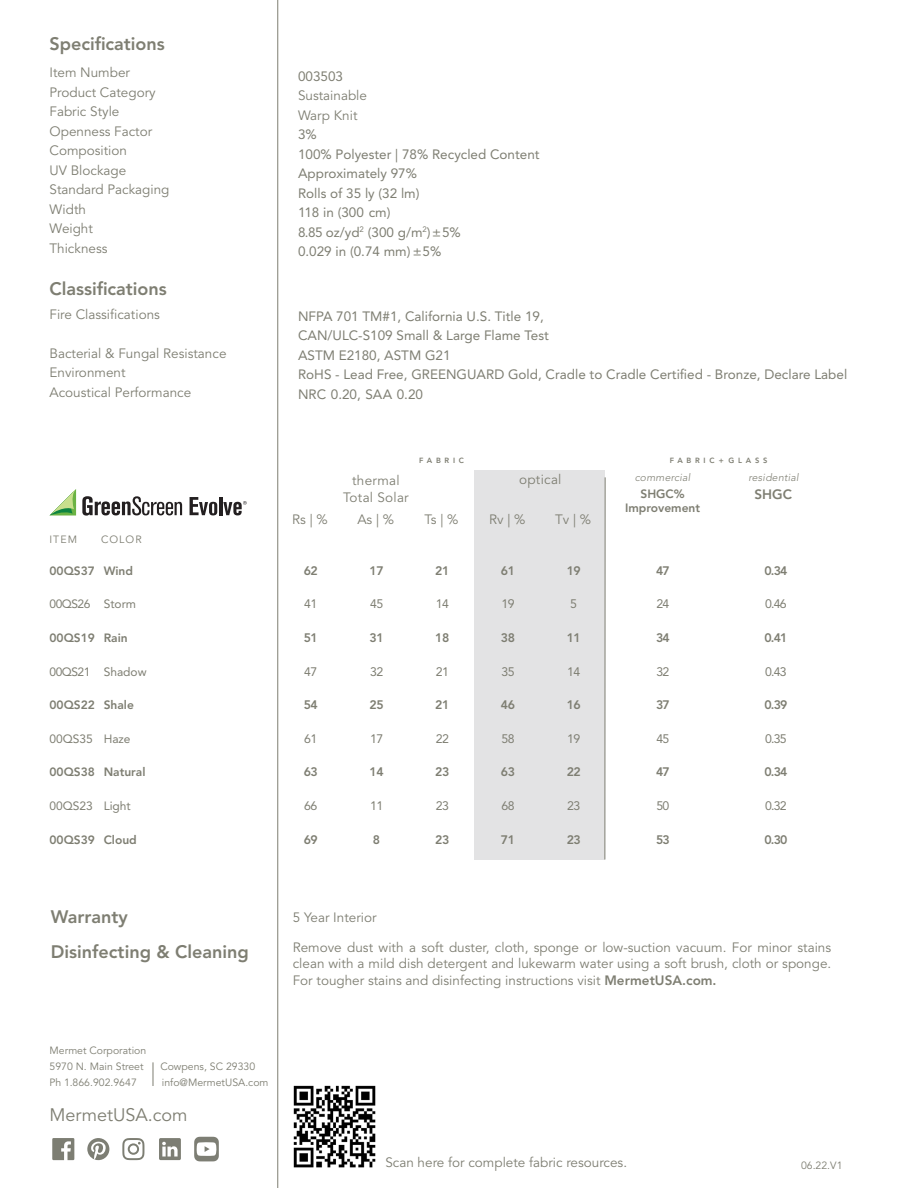
<style>
.page{position:relative;width:918px;height:1188px;background:#fff}
.page>*{position:absolute;margin:0;border:0;box-sizing:border-box;transform-origin:0 0}
.t1{font:800 18px "Avenir LT Std";color:#7e7e72}
.t2{font:18px "Avenir LT Std";color:#7e7e72}
.t3{font:13.5px/19.5px "Avenir LT Std";color:#7e7e72}
.t4{font:13.5px/19.5px "Avenir LT Std";color:#7e7e72}
.t5{font:13.5px "Avenir LT Std";letter-spacing:.02em;color:#7e7e72}
.t6{font:800 13.5px "Avenir LT Std";color:#7e7e72}
.t7{font:800 12.3px "Avenir LT Std";letter-spacing:-.04em;color:#7e7e72}
.t8{font:12.3px "Avenir LT Std";letter-spacing:-.04em;color:#7e7e72}
.t9{font:800 12px/13.5px "Avenir LT Std";color:#7e7e72;text-align:center}
.t10{font:12px "Avenir LT Std";color:#7e7e72}
.t11{font:10.5px "Avenir LT Std";color:#7e7e72}
.t12{font:italic 300 10.5px "Avenir LT Std";letter-spacing:.02em;color:#7e7e72}
.t13{font:800 7.5px "Avenir LT Std";letter-spacing:.5em;color:#7e7e72}
.s1{font-style:inherit}
.s2{font-weight:800}
</style>
<div class="page">
<hr style="left:278px;top:0;width:1px;height:1188px;background:#7e7e72">
<svg style="left:52px;top:1138px;width:22px;height:22px"></svg>
<svg style="left:87px;top:1138px;width:22px;height:22px"></svg>
<svg style="left:122px;top:1138px;width:22px;height:22px"></svg>
<svg style="left:159px;top:1138px;width:22px;height:22px"></svg>
<svg style="left:194px;top:1137px;width:25px;height:24px"></svg>
<svg style="left:153px;top:1062px;width:1px;height:24px"></svg>
<img style="left:293px;top:1085px;width:83px;height:83px">
<div style="left:474px;top:470px;width:131px;height:390px;background:#e3e3e4"></div>
<hr style="left:605px;top:477px;width:1px;height:383px;background:#7e7e72">
<svg style="left:190px;top:497px;width:27px;height:18px"></svg>
<hr style="left:219px;top:497px;width:3px;height:18px;background:#231f20">
<svg style="left:223px;top:501px;width:24px;height:14px"></svg>
<svg style="left:82px;top:496px;width:100px;height:20px"></svg>
<svg style="left:50px;top:489px;width:26px;height:27px"></svg>
<p class="t1" style="left:50px;top:33px;width:117px">Specifications</p>
<p class="t3" style="left:50px;top:63px;width:108px">Item Number<br>Product Category<br>Fabric Style</p>
<p class="t3" style="left:50px;top:122px;width:104px">Openness Factor</p>
<p class="t3" style="left:50px;top:141px;width:79px">Composition</p>
<p class="t3" style="left:50px;top:161px;width:78px">UV Blockage</p>
<p class="t3" style="left:50px;top:180px;width:122px">Standard Packaging</p>
<p class="t3" style="left:50px;top:200px;width:38px">Width</p>
<p class="t3" style="left:50px;top:219px;width:45px">Weight</p>
<p class="t3" style="left:50px;top:239px;width:60px">Thickness</p>
<p class="t1" style="left:50px;top:278px;width:119px">Classifications</p>
<p class="t3" style="left:50px;top:305px;width:112px">Fire Classifications</p>
<p class="t3" style="left:50px;top:344px;width:179px">Bacterial &amp; Fungal Resistance</p>
<p class="t3" style="left:50px;top:363px;width:78px">Environment</p>
<p class="t3" style="left:50px;top:383px;width:143px">Acoustical Performance</p>
<p class="t11" style="left:50px;top:534px;width:29px">ITEM</p>
<p class="t11" style="left:101px;top:534px;width:42px">COLOR</p>
<p class="t3" style="left:298px;top:67px;width:70px"><span class="s1">003503<br></span>Sustainable<br>Warp Knit</p>
<p class="t4" style="left:298px;top:125px;width:20px">3%</p>
<p class="t4" style="left:298px;top:145px;width:243px">100% Polyester | 78% Recycled Content</p>
<p class="t4" style="left:298px;top:164px;width:121px">Approximately 97%</p>
<p class="t4" style="left:298px;top:184px;width:123px">Rolls of 35 ly (32 lm)</p>
<p class="t4" style="left:298px;top:203px;width:94px">118 in (300 cm)</p>
<p class="t4" style="left:298px;top:223px;width:164px">8.85 oz/yd<sup>2</sup> (300 g/m<sup>2</sup>) ±5%</p>
<p class="t4" style="left:298px;top:242px;width:145px">0.029 in (0.74 mm) ±5%</p>
<p class="t4" style="left:298px;top:307px;width:252px">NFPA 701 TM#1, California U.S. Title 19,<br>CAN/ULC-S109 Small &amp; Large Flame Test</p>
<p class="t4" style="left:298px;top:346px;width:154px">ASTM E2180, ASTM G21</p>
<p class="t4" style="left:298px;top:365px;width:551px">RoHS - Lead Free, GREENGUARD Gold, Cradle to Cradle Certified - Bronze, Declare Label</p>
<p class="t4" style="left:298px;top:385px;width:127px">NRC 0.20, SAA 0.20</p>
<p class="t13" style="left:419px;top:456px;width:46px">FABRIC</p>
<p class="t13" style="left:670px;top:456px;width:99px">FABRIC+ GLASS</p>
<p class="t5" style="left:352px;top:473px;width:49px">thermal</p>
<p class="t5" style="left:343px;top:489px;width:67px">Total Solar</p>
<p class="t5" style="left:519px;top:471px;width:44px">optical</p>
<p class="t3" style="left:292px;top:510px;width:37px">Rs | %</p>
<p class="t3" style="left:357px;top:510px;width:38px">As | %</p>
<p class="t3" style="left:425px;top:510px;width:35px">Ts | %</p>
<p class="t3" style="left:489px;top:510px;width:38px">Rv | %</p>
<p class="t3" style="left:555px;top:510px;width:38px">Tv | %</p>
<p class="t12" style="left:635px;top:472px;width:57px">commercial</p>
<p class="t9" style="left:625px;top:487px;width:77px">SHGC%<br>Improvement</p>
<p class="t12" style="left:748px;top:472px;width:52px">residential</p>
<p class="t6" style="left:755px;top:487px;width:39px">SHGC</p>
<p class="t9" style="left:50px;top:564px;width:47px">00QS37</p>
<p class="t9" style="left:104px;top:564px;width:31px">Wind</p>
<p class="t7" style="left:304px;top:563px;width:16px">62</p>
<p class="t7" style="left:370px;top:563px;width:16px">17</p>
<p class="t7" style="left:435px;top:563px;width:16px">21</p>
<p class="t7" style="left:501px;top:563px;width:16px">61</p>
<p class="t7" style="left:567px;top:563px;width:16px">19</p>
<p class="t7" style="left:656px;top:563px;width:15px">47</p>
<p class="t7" style="left:764px;top:563px;width:24px">0.34</p>
<p class="t10" style="left:50px;top:597px;width:42px">00QS26</p>
<p class="t10" style="left:104px;top:597px;width:34px">Storm</p>
<p class="t8" style="left:304px;top:597px;width:15px">41</p>
<p class="t8" style="left:370px;top:597px;width:15px">45</p>
<p class="t8" style="left:436px;top:597px;width:15px">14</p>
<p class="t8" style="left:501px;top:597px;width:15px">19</p>
<p class="t8" style="left:570px;top:597px;width:8px">5</p>
<p class="t8" style="left:657px;top:597px;width:14px">24</p>
<p class="t8" style="left:765px;top:597px;width:23px">0.46</p>
<p class="t9" style="left:50px;top:631px;width:47px">00QS19</p>
<p class="t9" style="left:104px;top:631px;width:26px">Rain</p>
<p class="t7" style="left:304px;top:631px;width:16px">51</p>
<p class="t7" style="left:370px;top:631px;width:16px">31</p>
<p class="t7" style="left:435px;top:631px;width:16px">18</p>
<p class="t7" style="left:501px;top:631px;width:16px">38</p>
<p class="t7" style="left:567px;top:631px;width:16px">11</p>
<p class="t7" style="left:656px;top:631px;width:15px">34</p>
<p class="t7" style="left:764px;top:631px;width:24px">0.41</p>
<p class="t10" style="left:50px;top:664px;width:42px">00QS21</p>
<p class="t10" style="left:104px;top:664px;width:44px">Shadow</p>
<p class="t8" style="left:304px;top:664px;width:15px">47</p>
<p class="t8" style="left:370px;top:664px;width:15px">32</p>
<p class="t8" style="left:436px;top:664px;width:15px">21</p>
<p class="t8" style="left:501px;top:664px;width:15px">35</p>
<p class="t8" style="left:567px;top:664px;width:15px">14</p>
<p class="t8" style="left:657px;top:664px;width:14px">32</p>
<p class="t8" style="left:765px;top:664px;width:23px">0.43</p>
<p class="t9" style="left:50px;top:698px;width:47px">00QS22</p>
<p class="t9" style="left:104px;top:698px;width:32px">Shale</p>
<p class="t7" style="left:304px;top:698px;width:16px">54</p>
<p class="t7" style="left:370px;top:698px;width:16px">25</p>
<p class="t7" style="left:435px;top:698px;width:16px">21</p>
<p class="t7" style="left:501px;top:698px;width:16px">46</p>
<p class="t7" style="left:567px;top:698px;width:16px">16</p>
<p class="t7" style="left:656px;top:698px;width:15px">37</p>
<p class="t7" style="left:764px;top:698px;width:24px">0.39</p>
<p class="t10" style="left:50px;top:732px;width:45px">00QS35</p>
<p class="t10" style="left:104px;top:732px;width:28px">Haze</p>
<p class="t8" style="left:304px;top:731px;width:15px">61</p>
<p class="t8" style="left:370px;top:731px;width:15px">17</p>
<p class="t8" style="left:436px;top:731px;width:15px">22</p>
<p class="t8" style="left:501px;top:731px;width:15px">58</p>
<p class="t8" style="left:567px;top:731px;width:15px">19</p>
<p class="t8" style="left:657px;top:731px;width:14px">45</p>
<p class="t8" style="left:765px;top:731px;width:23px">0.35</p>
<p class="t9" style="left:50px;top:765px;width:47px">00QS38</p>
<p class="t9" style="left:104px;top:765px;width:43px">Natural</p>
<p class="t7" style="left:304px;top:765px;width:16px">63</p>
<p class="t7" style="left:370px;top:765px;width:16px">14</p>
<p class="t7" style="left:435px;top:765px;width:16px">23</p>
<p class="t7" style="left:501px;top:765px;width:16px">63</p>
<p class="t7" style="left:567px;top:765px;width:16px">22</p>
<p class="t7" style="left:656px;top:765px;width:15px">47</p>
<p class="t7" style="left:764px;top:765px;width:24px">0.34</p>
<p class="t10" style="left:50px;top:799px;width:45px">00QS23</p>
<p class="t10" style="left:104px;top:799px;width:29px">Light</p>
<p class="t8" style="left:304px;top:799px;width:15px">66</p>
<p class="t8" style="left:370px;top:799px;width:15px">11</p>
<p class="t8" style="left:436px;top:799px;width:15px">23</p>
<p class="t8" style="left:501px;top:799px;width:15px">68</p>
<p class="t8" style="left:567px;top:799px;width:15px">23</p>
<p class="t8" style="left:657px;top:799px;width:14px">50</p>
<p class="t8" style="left:765px;top:799px;width:23px">0.32</p>
<p class="t9" style="left:50px;top:833px;width:47px">00QS39</p>
<p class="t9" style="left:104px;top:833px;width:35px">Cloud</p>
<p class="t7" style="left:304px;top:832px;width:16px">69</p>
<p class="t7" style="left:373px;top:832px;width:9px">8</p>
<p class="t7" style="left:435px;top:832px;width:16px">23</p>
<p class="t7" style="left:501px;top:832px;width:16px">71</p>
<p class="t7" style="left:567px;top:832px;width:16px">23</p>
<p class="t7" style="left:656px;top:832px;width:15px">53</p>
<p class="t7" style="left:764px;top:832px;width:24px">0.30</p>
<p class="t1" style="left:51px;top:906px;width:79px">Warranty</p>
<p class="t1" style="left:51px;top:941px;width:199px">Disinfecting &amp; Cleaning</p>
<p class="t11" style="left:50px;top:1044px;width:98px">Mermet Corporation</p>
<p class="t11" style="left:50px;top:1060px;width:96px">5970 N. Main Street</p>
<p class="t11" style="left:160px;top:1060px;width:96px">Cowpens, SC 29330</p>
<p class="t11" style="left:50px;top:1076px;width:89px">Ph 1.866.902.9647</p>
<p class="t11" style="left:162px;top:1076px;width:108px">info@MermetUSA.com</p>
<p class="t2" style="left:50px;top:1104px;width:140px">MermetUSA.com</p>
<p class="t3" style="left:293px;top:908px;width:85px">5 Year Interior</p>
<p class="t3" style="left:293px;top:939px;width:540px;line-height:16.5px;text-align:justify">Remove dust with a soft duster, cloth, sponge or low-suction vacuum. For minor stains clean with a mild dish detergent and lukewarm water using a soft brush, cloth or sponge.<br>For tougher stains and disinfecting instructions visit <span class="s2">MermetUSA.com.</span></p>
<p class="t3" style="left:385px;top:1153px;width:243px">Scan here for complete fabric resources.</p>
<p class="t11" style="left:801px;top:1160px;width:43px">06.22.V1</p>
</div>
